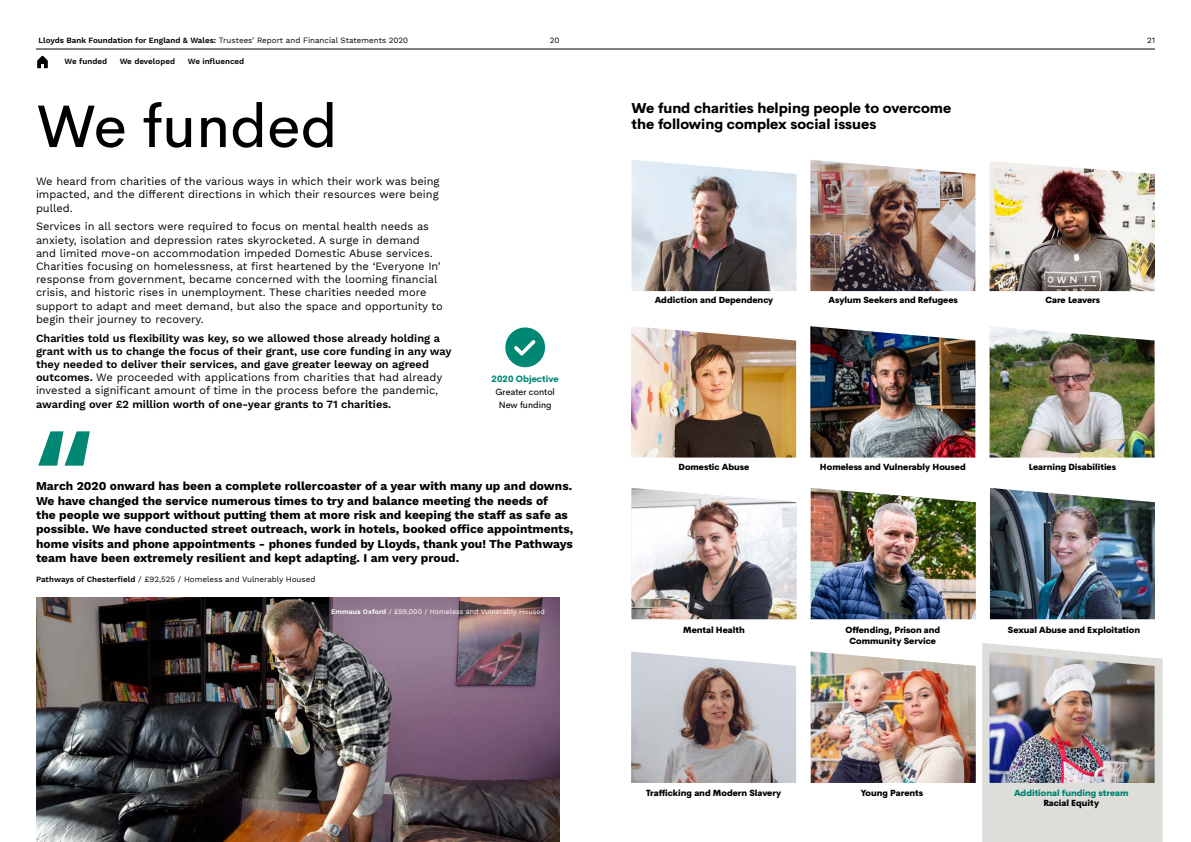
<style>
.page{position:relative;width:1191px;height:842px;background:#fff}
.page>*{position:absolute;margin:0;border:0;box-sizing:border-box;transform-origin:0 0}
.t1{font:800 103.8px "Cerebri Sans";color:#008875}
.t2{font:60px "Cerebri Sans";color:#000}
.t3{font:800 14px/16.8px "Cerebri Sans";color:#000}
.t4{font:700 12px/14.4px "Work Sans";color:#000}
.t5{font:11px/13.2px "Work Sans";color:#000;text-align:justify}
.t6{font:600 11px/13.2px "Work Sans";color:#000}
.t7{font:9px/13px "Cerebri Sans";color:#000;text-align:center}
.t8{font:800 9px "Cerebri Sans";color:#008875}
.t9{font:800 8.6px/10.3px "Cerebri Sans";color:#000;text-align:center}
.t10{font:800 8.6px "Cerebri Sans";color:#00846f}
.t11{font:800 8.6px "Cerebri Sans";color:#010202}
.t12{font:8px "Work Sans";color:#000}
.t13{font:600 8px "Work Sans";color:#000}
.t14{font:7px "Work Sans";color:#fff}
.s1{font-weight:600}
.s2{font-weight:400}
</style>
<div class="page">
<img style="left:990px;top:488px;width:165px;height:131px">
<img style="left:810px;top:160px;width:165px;height:131px">
<hr style="left:36px;top:49px;width:1119px;height:1px;background:#000">
<svg style="left:37px;top:56px;width:11px;height:12px"></svg>
<img style="left:36px;top:598px;width:523px;height:244px">
<img style="left:989px;top:161px;width:166px;height:130px">
<img style="left:631px;top:326px;width:165px;height:131px">
<img style="left:631px;top:488px;width:165px;height:131px">
<img style="left:810px;top:651px;width:165px;height:132px">
<img style="left:810px;top:326px;width:165px;height:131px">
<img style="left:810px;top:488px;width:165px;height:131px">
<svg style="left:982px;top:643px;width:180px;height:199px;background:#e0e0dd"></svg>
<img style="left:989px;top:651px;width:165px;height:132px">
<img style="left:989px;top:327px;width:165px;height:130px">
<img style="left:631px;top:651px;width:165px;height:132px">
<img style="left:631px;top:160px;width:165px;height:131px">
<svg style="left:505px;top:327px;width:40px;height:40px"></svg>
<p class="t12" style="left:38px;top:36px;width:371px"><span class="s1">Lloyds Bank Foundation for England &amp; Wales:</span> Trustees’ Report and Financial Statements 2020</p>
<p class="t12" style="left:550px;top:36px;width:11px">20</p>
<p class="t12" style="left:1147px;top:36px;width:9px">21</p>
<p class="t13" style="left:65px;top:57px;width:44px">We funded</p>
<p class="t13" style="left:120px;top:57px;width:57px">We developed</p>
<p class="t13" style="left:188px;top:57px;width:58px">We influenced</p>
<h2 class="t2" style="left:36px;top:79px;width:303px">We funded</h2>
<p class="t5" style="left:36px;top:175px;width:405px">We heard from charities of the various ways in which their work was being impacted, and the different directions in which their resources were being pulled.</p>
<p class="t5" style="left:36px;top:220px;width:408px;text-align:left">Services in all sectors were required to focus on mental health needs as anxiety, isolation and depression rates skyrocketed. A surge in demand<br>and limited move-on accommodation impeded Domestic Abuse services.<br>Charities focusing on homelessness, at first heartened by the ‘Everyone In’ response from government, became concerned with the looming financial crisis, and historic rises in unemployment. These charities needed more support to adapt and meet demand, but also the space and opportunity to begin their journey to recovery.</p>
<p class="t6" style="left:36px;top:332px;width:417px">Charities told us flexibility was key, so we allowed those already holding a grant with us to change the focus of their grant, use core funding in any way they needed to deliver their services, and gave greater leeway on agreed outcomes. <span class="s2">We proceeded with applications from charities that had already invested a significant amount of time in the process before the pandemic,</span></p>
<p class="t6" style="left:36px;top:398px;width:357px">awarding over £2 million worth of one-year grants to 71 charities.</p>
<p class="t8" style="left:491px;top:371px;width:69px">2020 Objective</p>
<p class="t7" style="left:495px;top:384px;width:61px">Greater contol<br>New funding</p>
<h1 class="t1" style="left:36px;top:382px;width:60px">“</h1>
<p class="t4" style="left:36px;top:479px;width:539px">March 2020 onward has been a complete rollercoaster of a year with many up and downs.<br>We have changed the service numerous times to try and balance meeting the needs of<br>the people we support without putting them at more risk and keeping the staff as safe as possible. We have conducted street outreach, work in hotels, booked office appointments, home visits and phone appointments - phones funded by Lloyds, thank you! The Pathways team have been extremely resilient and kept adapting. I am very proud.</p>
<p class="t12" style="left:36px;top:575px;width:281px"><span class="s1">Pathways of Chesterfield</span> / £92,525 / Homeless and Vulnerably Housed</p>
<p class="t14" style="left:331px;top:608px;width:215px"><span class="s1">Emmaus Oxford</span> / £99,000 / Homeless and Vulnerably Housed</p>
<p class="t3" style="left:631px;top:98px;width:321px">We fund charities helping people to overcome the following complex social issues</p>
<p class="t9" style="left:654px;top:294px;width:120px">Addiction and Dependency</p>
<p class="t9" style="left:828px;top:294px;width:131px">Asylum Seekers and Refugees</p>
<p class="t9" style="left:1045px;top:294px;width:56px">Care Leavers</p>
<p class="t9" style="left:678px;top:461px;width:72px">Domestic Abuse</p>
<p class="t9" style="left:820px;top:461px;width:147px">Homeless and Vulnerably Housed</p>
<p class="t9" style="left:1028px;top:461px;width:89px">Learning Disabilities</p>
<p class="t9" style="left:683px;top:624px;width:63px">Mental Health</p>
<p class="t9" style="left:646px;top:787px;width:137px">Trafficking and Modern Slavery</p>
<p class="t9" style="left:845px;top:624px;width:96px">Offending, Prison and<br>Community Service</p>
<p class="t9" style="left:861px;top:787px;width:64px">Young Parents</p>
<p class="t9" style="left:1007px;top:624px;width:134px">Sexual Abuse and Exploitation</p>
<p class="t10" style="left:1014px;top:786px;width:116px">Additional funding stream</p>
<p class="t11" style="left:1043px;top:796px;width:57px">Racial Equity</p>
</div>
